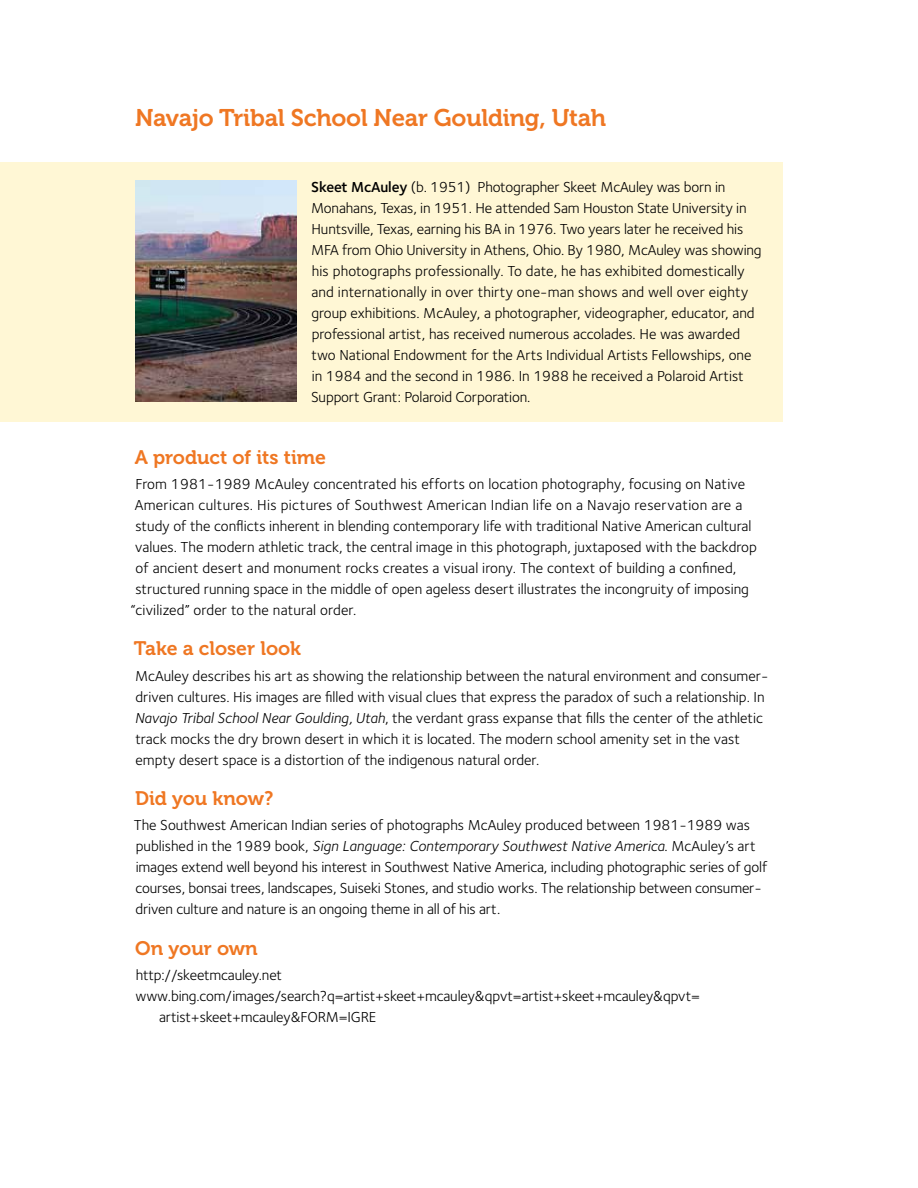
<style>
.page{position:relative;width:918px;height:1188px;background:#fff}
.page>*{position:absolute;margin:0;border:0;box-sizing:border-box;transform-origin:0 0}
.t1{font:24px "Museo 700";letter-spacing:-.01em;color:#ef7723}
.t2{font:19.5px "Museo 700";color:#ef7723}
.t3{font:15px/21px "Foundry Sterling";color:#000}
.t4{font:15px "Foundry Sterling";letter-spacing:.02em;color:#000}
.s1{font-weight:600}
.s2{font-style:italic}
</style>
<div class="page">
<div style="left:0;top:162px;width:783px;height:259px;background:#fff7d5"></div>
<img style="left:135px;top:180px;width:162px;height:221px">
<h1 class="t1" style="left:135px;top:104px;width:473px">Navajo Tribal School Near Goulding, Utah</h1>
<p class="t3" style="left:311px;top:176px;width:452px"><span class="s1">Skeet McAuley</span> (b. 1951) Photographer Skeet McAuley was born in Monahans, Texas, in 1951. He attended Sam Houston State University in Huntsville, Texas, earning his BA in 1976. Two years later he received his MFA from Ohio University in Athens, Ohio. By 1980, McAuley was showing his photographs professionally. To date, he has exhibited domestically and internationally in over thirty one-man shows and well over eighty group exhibitions. McAuley, a photographer, videographer, educator, and professional artist, has received numerous accolades. He was awarded two National Endowment for the Arts Individual Artists Fellowships, one in 1984 and the second in 1986. In 1988 he received a Polaroid Artist Support Grant: Polaroid Corporation.</p>
<h2 class="t2" style="left:135px;top:446px;width:193px">A product of its time</h2>
<p class="t3" style="left:136px;top:473px;width:611px">From 1981-1989 McAuley concentrated his efforts on location photography, focusing on Native</p>
<p class="t4" style="left:135px;top:496px;width:609px">American cultures. His pictures of Southwest American Indian life on a Navajo reservation are a</p>
<p class="t3" style="left:135px;top:515px;width:618px">study of the conflicts inherent in blending contemporary life with traditional Native American cultural</p>
<p class="t3" style="left:135px;top:536px;width:623px">values. The modern athletic track, the central image in this photograph, juxtaposed with the backdrop</p>
<p class="t3" style="left:136px;top:557px;width:602px">of ancient desert and monument rocks creates a visual irony. The context of building a confined,</p>
<p class="t3" style="left:135px;top:578px;width:615px">structured running space in the middle of open ageless desert illustrates the incongruity of imposing</p>
<p class="t3" style="left:131px;top:599px;width:227px">“civilized” order to the natural order.</p>
<h2 class="t2" style="left:134px;top:638px;width:169px">Take a closer look</h2>
<p class="t3" style="left:135px;top:665px;width:635px">McAuley describes his art as showing the relationship between the natural environment and consumer&shy;driven cultures. His images are filled with visual clues that express the paradox of such a relationship. In <span class="s2">Navajo Tribal School Near Goulding, Utah</span>, the verdant grass expanse that fills the center of the athletic track mocks the dry brown desert in which it is located. The modern school amenity set in the vast empty desert space is a distortion of the indigenous natural order.</p>
<h2 class="t2" style="left:135px;top:787px;width:140px">Did you know?</h2>
<p class="t3" style="left:134px;top:815px;width:635px">The Southwest American Indian series of photographs McAuley produced between 1981-1989 was published in the 1989 book, <span class="s2">Sign Language: Contemporary Southwest Native America</span>. McAuley’s art images extend well beyond his interest in Southwest Native America, including photographic series of golf courses, bonsai trees, landscapes, Suiseki Stones, and studio works. The relationship between consumer&shy;driven culture and nature is an ongoing theme in all of his art.</p>
<h2 class="t2" style="left:135px;top:937px;width:124px">On your own</h2>
<p class="t3" style="left:136px;top:964px;width:148px">http://skeetmcauley.net</p>
<p class="t3" style="left:135px;top:985px;width:566px">www.bing.com/images/search?q=artist+skeet+mcauley&amp;qpvt=artist+skeet+mcauley&amp;qpvt=</p>
<p class="t3" style="left:159px;top:1006px;width:219px">artist+skeet+mcauley&amp;FORM=IGRE</p>
</div>
